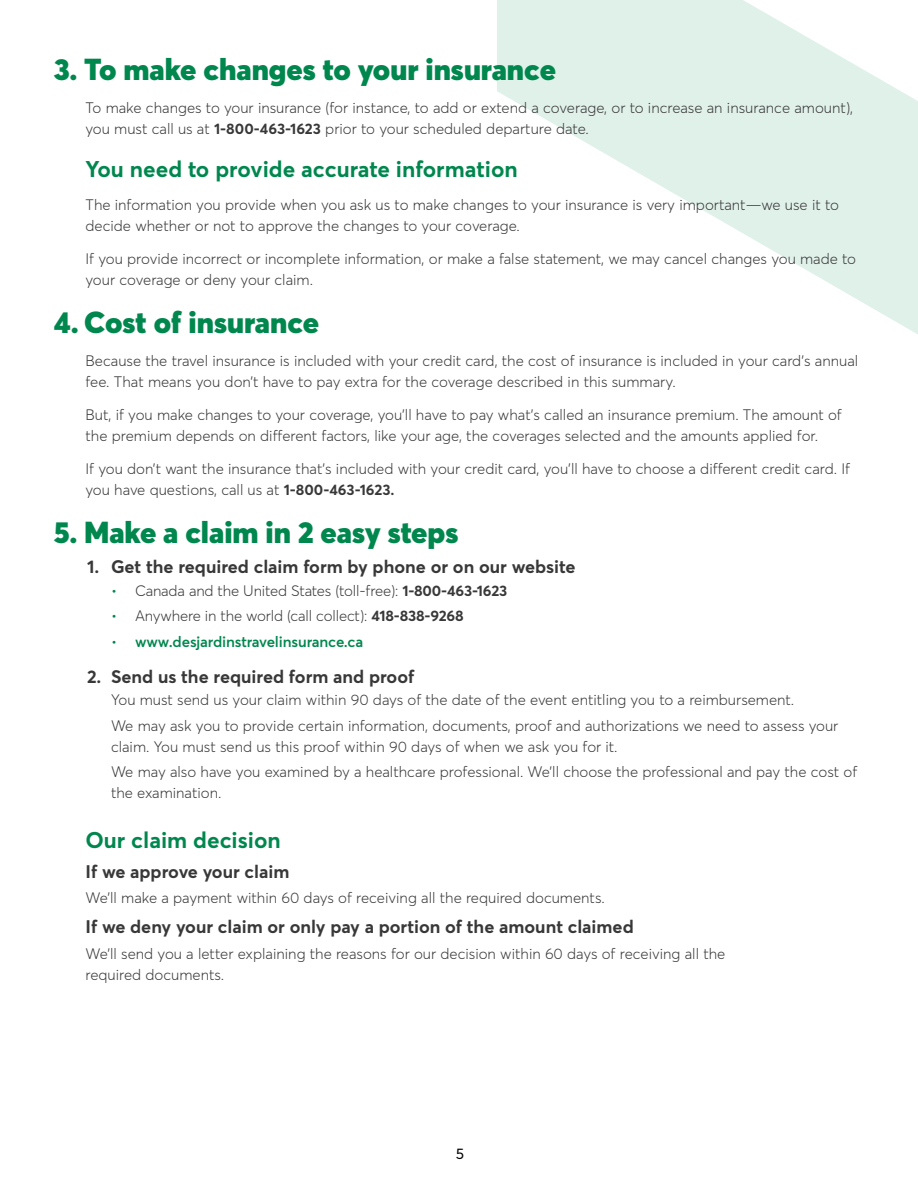
<style>
.page{position:relative;width:918px;height:1188px;background:#fff}
.page>*{position:absolute;margin:0;border:0;box-sizing:border-box;transform-origin:0 0}
.t1{font:900 30px "Averta";color:#00874e}
.t2{font:700 22.5px "Averta";color:#00874e}
.t3{font:700 18px "Averta";color:#383838}
.t4{font:300 15px/21px "Averta";color:#383838}
.t5{font:600 15px "Averta";letter-spacing:-.01em;color:#00874e}
.t6{font:15px "Averta";color:#000}
.s1{font-weight:700}
.s2{color:#00874e}
.s3{font-weight:300}
</style>
<div class="page">
<svg style="left:497px;top:0;width:421px;height:334px;fill:#e0f1ea"></svg>
<h2 class="t1" style="left:54px;top:50px;width:504px">3. To make changes to your insurance</h2>
<p class="t4" style="left:86px;top:97px;width:769px">To make changes to your insurance (for instance, to add or extend a coverage, or to increase an insurance amount), you must call us at <span class="s1">1-800-463-1623</span> prior to your scheduled departure date.</p>
<h3 class="t2" style="left:86px;top:155px;width:434px">You need to provide accurate information</h3>
<p class="t4" style="left:86px;top:194px;width:755px">The information you provide when you ask us to make changes to your insurance is very important—we use it to decide whether or not to approve the changes to your coverage.</p>
<p class="t4" style="left:86px;top:248px;width:772px">If you provide incorrect or incomplete information, or make a false statement, we may cancel changes you made to your coverage or deny your claim.</p>
<h2 class="t1" style="left:54px;top:303px;width:267px">4. Cost of insurance</h2>
<p class="t4" style="left:86px;top:350px;width:774px">Because the travel insurance is included with your credit card, the cost of insurance is included in your card’s annual fee. That means you don’t have to pay extra for the coverage described in this summary.</p>
<p class="t4" style="left:86px;top:404px;width:758px">But, if you make changes to your coverage, you’ll have to pay what’s called an insurance premium. The amount of the premium depends on different factors, like your age, the coverages selected and the amounts applied for.</p>
<p class="t4" style="left:86px;top:458px;width:766px">If you don’t want the insurance that’s included with your credit card, you’ll have to choose a different credit card. If you have questions, call us at <span class="s1">1-800-463-1623.</span></p>
<h2 class="t1" style="left:54px;top:513px;width:406px">5. Make a claim in 2 easy steps</h2>
<h3 class="t3" style="left:87px;top:555px;width:490px">1. Get the required claim form by phone or on our website</h3>
<p class="t4" style="left:111px;top:580px;width:398px"><span class="s2">•</span> Canada and the United States (toll-free): <span class="s1">1-800-463-1623</span></p>
<p class="t4" style="left:111px;top:605px;width:354px"><span class="s2">•</span> Anywhere in the world (call collect): <span class="s1">418-838-9268</span></p>
<p class="t5" style="left:111px;top:632px;width:254px"><span class="s3">•</span> www.desjardinstravelinsurance.ca</p>
<h3 class="t3" style="left:87px;top:665px;width:329px">2. Send us the required form and proof</h3>
<p class="t4" style="left:111px;top:689px;width:685px">You must send us your claim within 90 days of the date of the event entitling you to a reimbursement.</p>
<p class="t4" style="left:111px;top:715px;width:729px">We may ask you to provide certain information, documents, proof and authorizations we need to assess your claim. You must send us this proof within 90 days of when we ask you for it.</p>
<p class="t4" style="left:111px;top:761px;width:748px">We may also have you examined by a healthcare professional. We’ll choose the professional and pay the cost of the examination.</p>
<h3 class="t2" style="left:86px;top:826px;width:197px">Our claim decision</h3>
<h4 class="t3" style="left:86px;top:860px;width:205px">If we approve your claim</h4>
<p class="t4" style="left:86px;top:887px;width:521px">We’ll make a payment within 60 days of receiving all the required documents.</p>
<h4 class="t3" style="left:86px;top:915px;width:550px">If we deny your claim or only pay a portion of the amount claimed</h4>
<p class="t4" style="left:86px;top:943px;width:641px">We’ll send you a letter explaining the reasons for our decision within 60 days of receiving all the required documents.</p>
<p class="t6" style="left:456px;top:1144px;width:10px">5</p>
</div>
